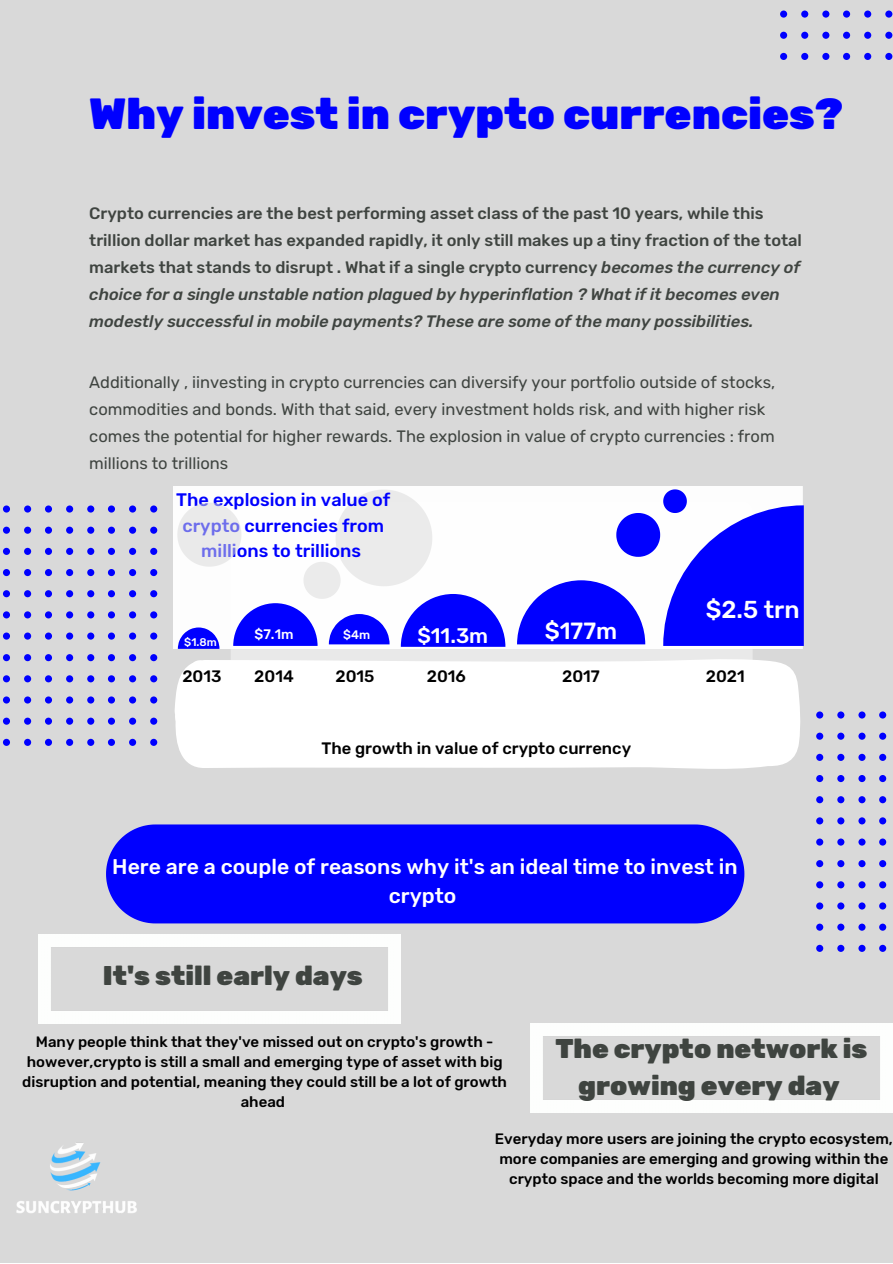
<style>
.page{position:relative;width:893px;height:1264px;background:#fff}
.page>*{position:absolute;margin:0;border:0;box-sizing:border-box;transform-origin:0 0}
.t1{font:900 43.5px "Rubik";color:#00f}
.t2{font:900 27px/37px "Rubik";color:#3f4440;text-align:center}
.t3{font:500 24.3px "Rubik";color:#fff}
.t4{font:500 23.25px "Rubik";color:#fff}
.t5{font:500 21.15px/29.1px "Rubik";color:#fff;text-align:center}
.t6{font:500 21px "Rubik";color:#fff}
.t7{font:500 18px/25.2px "Rubik";color:#00f;text-align:center}
.t8{font:500 16.5px/27px "Rubik";color:#3f4440}
.t9{font:16.5px/27px "Rubik";color:#3f4440}
.t10{font:500 16.5px "Rubik";color:#000}
.t11{font:500 15px/20.2px "Rubik";color:#000;text-align:center}
.t12{font:500 13.8px "Rubik";color:#fff}
.t13{font:500 12.3px "Rubik";color:#fff}
.t14{font:500 11.1px "Rubik";color:#fff}
.s1{font-style:italic}
</style>
<div class="page">
<div style="left:0;top:0;width:892px;height:1262px;background:#d9d9d9"></div>
<svg style="left:816px;top:711px;width:71px;height:240px"></svg>
<div style="left:231px;top:501px;width:521px;height:261px;background:#e9e9e9;border-radius:11px"></div>
<div style="left:173px;top:487px;width:629px;height:161px;background:#fefefe"></div>
<div style="left:174px;top:659px;width:626px;height:110px;background:#fff"></div>
<svg style="left:517px;top:489px;width:286px;height:157px;background:#7c7cfe"></svg>
<svg style="left:177px;top:489px;width:328px;height:160px"></svg>
<div style="left:106px;top:824px;width:638px;height:99px;background:#00f"></div>
<img style="left:38px;top:934px;width:362px;height:89px">
<img style="left:530px;top:1023px;width:362px;height:89px">
<svg style="left:3px;top:505px;width:154px;height:241px"></svg>
<svg style="left:780px;top:10px;width:112px;height:50px"></svg>
<img style="left:16px;top:1143px;width:121px;height:70px">
<p class="t1" style="left:89px;top:88px;width:755px">Why invest in crypto currencies?</p>
<p class="t8" style="left:89px;top:200px;width:714px">Crypto currencies are the best performing asset class of the past 10 years, while this trillion dollar market has expanded rapidly, it only still makes up a tiny fraction of the total markets that stands to disrupt . What if a single crypto currency <span class="s1">becomes the currency of choice for a single unstable nation plagued by hyperinflation ? What if it becomes even modestly successful in mobile payments? These are some of the many possibilities.</span></p>
<p class="t9" style="left:89px;top:369px;width:687px">Additionally , iinvesting in crypto currencies can diversify your portfolio outside of stocks, commodities and bonds. With that said, every investment holds risk, and with higher risk comes the potential for higher rewards. The explosion in value of crypto currencies : from millions to trillions</p>
<p class="t7" style="left:176px;top:487px;width:216px">The explosion in value of crypto currencies from millions to trillions</p>
<p class="t14" style="left:184px;top:635px;width:34px">$1.8m</p>
<p class="t12" style="left:254px;top:626px;width:40px">$7.1m</p>
<p class="t13" style="left:343px;top:628px;width:29px">$4m</p>
<p class="t6" style="left:417px;top:623px;width:72px">$11.3m</p>
<p class="t4" style="left:544px;top:617px;width:74px">$177m</p>
<p class="t3" style="left:705px;top:595px;width:95px">$2.5 trn</p>
<p class="t10" style="left:182px;top:666px;width:41px">2013</p>
<p class="t10" style="left:254px;top:666px;width:41px">2014</p>
<p class="t10" style="left:335px;top:666px;width:40px">2015</p>
<p class="t10" style="left:427px;top:666px;width:41px">2016</p>
<p class="t10" style="left:562px;top:666px;width:39px">2017</p>
<p class="t10" style="left:705px;top:666px;width:40px">2021</p>
<p class="t10" style="left:321px;top:738px;width:311px">The growth in value of crypto currency</p>
<p class="t5" style="left:112px;top:852px;width:626px">Here are a couple of reasons why it's an ideal time to invest in crypto</p>
<p class="t2" style="left:103px;top:956px;width:261px">It's still early days</p>
<p class="t11" style="left:22px;top:1031px;width:486px">Many people think that they've missed out on crypto's growth - however,crypto is still a small and emerging type of asset with big disruption and potential, meaning they could still be a lot of growth ahead</p>
<p class="t11" style="left:495px;top:1128px;width:399px">Everyday more users are joining the crypto ecosystem, more companies are emerging and growing within the crypto space and the worlds becoming more digital</p>
<p class="t2" style="left:555px;top:1029px;width:313px">The crypto network is growing every day</p>
</div>
